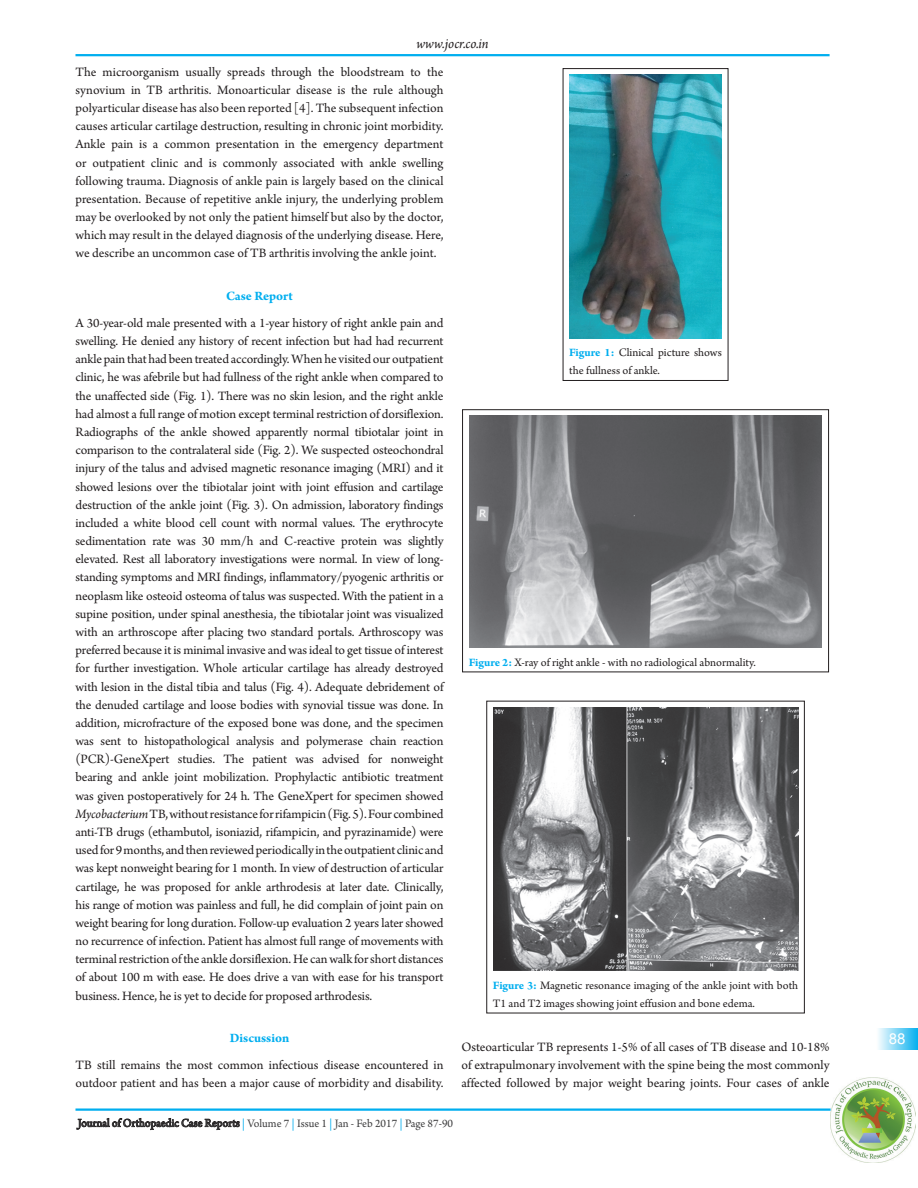
<style>
.page{position:relative;width:918px;height:1188px;background:#fff}
.page>*{position:absolute;margin:0;border:0;box-sizing:border-box;transform-origin:0 0}
.t1{font:italic 15px "Arno Pro";color:#231f20}
.t2{font:15px "Arial";color:#fff}
.TX{font:13.5px/18.1px "Arno Pro";color:#231f20;text-align:justify}
.t3{font:700 13.5px "Arno Pro";color:#00aeef}
.FGC{font:12px/18px "Arno Pro";color:#231f20}
.RFV{font:12px "Arno Pro";color:#3e3e3f}
.s1{font-style:italic}
.s2{font-weight:700;color:#00aeef}
.s3{color:#00aeef}
</style>
<div class="page">
<hr style="left:75px;top:54px;width:755px;height:2px;background:#00aeef">
<div style="left:876px;top:1029px;width:42px;height:21px;background:linear-gradient(to right,#fffffe,#0db2ef)"></div>
<img style="left:831px;top:1077px;width:85px;height:85px">
<hr style="left:75px;top:1108px;width:756px;height:3px;background:#00aeef">
<svg style="left:76px;top:1118px;width:164px;height:12px"></svg>
<img style="left:570px;top:75px;width:151px;height:263px">
<div style="left:563px;top:68px;width:165px;height:313px;border:1px solid #231f20"></div>
<img style="left:469px;top:416px;width:353px;height:232px">
<div style="left:462px;top:410px;width:367px;height:262px;border:1px solid #231f20"></div>
<img style="left:493px;top:707px;width:305px;height:264px">
<p class="t1" style="left:416px;top:35px;width:74px">www.jocr.co.in</p>
<p class="TX" style="left:75px;top:63px;width:370px">The microorganism usually spreads through the bloodstream to the synovium in TB arthritis. Monoarticular disease is the rule although polyarticular disease has also been reported [4]. The subsequent infection causes articular cartilage destruction, resulting in chronic joint morbidity.<br>Ankle pain is a common presentation in the emergency department or outpatient clinic and is commonly associated with ankle swelling following trauma. Diagnosis of ankle pain is largely based on the clinical presentation. Because of repetitive ankle injury, the underlying problem may be overlooked by not only the patient himself but also by the doctor, which may result in the delayed diagnosis of the underlying disease. Here, we describe an uncommon case of TB arthritis involving the ankle joint.</p>
<h1 class="t3" style="left:226px;top:288px;width:68px">Case Report</h1>
<p class="TX" style="left:75px;top:314px;width:370px">A 30-year-old male presented with a 1-year history of right ankle pain and swelling. He denied any history of recent infection but had had recurrent ankle pain that had been treated accordingly. When he visited our outpatient clinic, he was afebrile but had fullness of the right ankle when compared to the unaffected side (Fig. 1). There was no skin lesion, and the right ankle had almost a full range of motion except terminal restriction of dorsiflexion.<br>Radiographs of the ankle showed apparently normal tibiotalar joint in comparison to the contralateral side (Fig. 2). We suspected osteochondral injury of the talus and advised magnetic resonance imaging (MRI) and it showed lesions over the tibiotalar joint with joint effusion and cartilage destruction of the ankle joint (Fig. 3). On admission, laboratory findings included a white blood cell count with normal values. The erythrocyte sedimentation rate was 30 mm/h and C-reactive protein was slightly elevated. Rest all laboratory investigations were normal. In view of long&shy;standing symptoms and MRI findings, inflammatory/pyogenic arthritis or neoplasm like osteoid osteoma of talus was suspected. With the patient in a supine position, under spinal anesthesia, the tibiotalar joint was visualized with an arthroscope after placing two standard portals. Arthroscopy was preferred because it is minimal invasive and was ideal to get tissue of interest for further investigation. Whole articular cartilage has already destroyed with lesion in the distal tibia and talus (Fig. 4). Adequate debridement of the denuded cartilage and loose bodies with synovial tissue was done. In addition, microfracture of the exposed bone was done, and the specimen was sent to histopathological analysis and polymerase chain reaction (PCR)-GeneXpert studies. The patient was advised for nonweight bearing and ankle joint mobilization. Prophylactic antibiotic treatment was given postoperatively for 24 h. The GeneXpert for specimen showed <span class="s1">Mycobacterium</span> TB, without resistance for rifampicin (Fig. 5). Four combined anti-TB drugs (ethambutol, isoniazid, rifampicin, and pyrazinamide) were used for 9 months, and then reviewed periodically in the outpatient clinic and was kept nonweight bearing for 1 month. In view of destruction of articular cartilage, he was proposed for ankle arthrodesis at later date. Clinically, his range of motion was painless and full, he did complain of joint pain on weight bearing for long duration. Follow-up evaluation 2 years later showed no recurrence of infection. Patient has almost full range of movements with terminal restriction of the ankle dorsiflexion. He can walk for short distances of about 100 m with ease. He does drive a van with ease for his transport business. Hence, he is yet to decide for proposed arthrodesis.</p>
<h1 class="t3" style="left:230px;top:1030px;width:61px">Discussion</h1>
<p class="TX" style="left:75px;top:1057px;width:370px">TB still remains the most common infectious disease encountered in outdoor patient and has been a major cause of morbidity and disability.</p>
<p class="FGC" style="left:569px;top:344px;width:154px"><span class="s2">Figure 1:</span> Clinical picture shows the fullness of ankle.</p>
<p class="FGC" style="left:469px;top:654px;width:289px"><span class="s2">Figure 2:</span> X-ray of right ankle - with no radiological abnormality.</p>
<p class="FGC" style="left:493px;top:977px;width:307px"><span class="s2">Figure 3:</span> Magnetic resonance imaging of the ankle joint with both<br>T1 and T2 images showing joint effusion and bone edema.</p>
<p class="TX" style="left:462px;top:1039px;width:370px">Osteoarticular TB represents 1-5% of all cases of TB disease and 10-18% of extrapulmonary involvement with the spine being the most commonly affected followed by major weight bearing joints. Four cases of ankle</p>
<p class="RFV" style="left:78px;top:1116px;width:377px">Journal of Orthopaedic Case Reports <span class="s3">|</span> Volume 7 <span class="s3">|</span> Issue 1 <span class="s3">|</span> Jan - Feb 2017 <span class="s3">|</span> Page 87-90</p>
<p class="t2" style="left:889px;top:1028px;width:18px">88</p>
</div>
